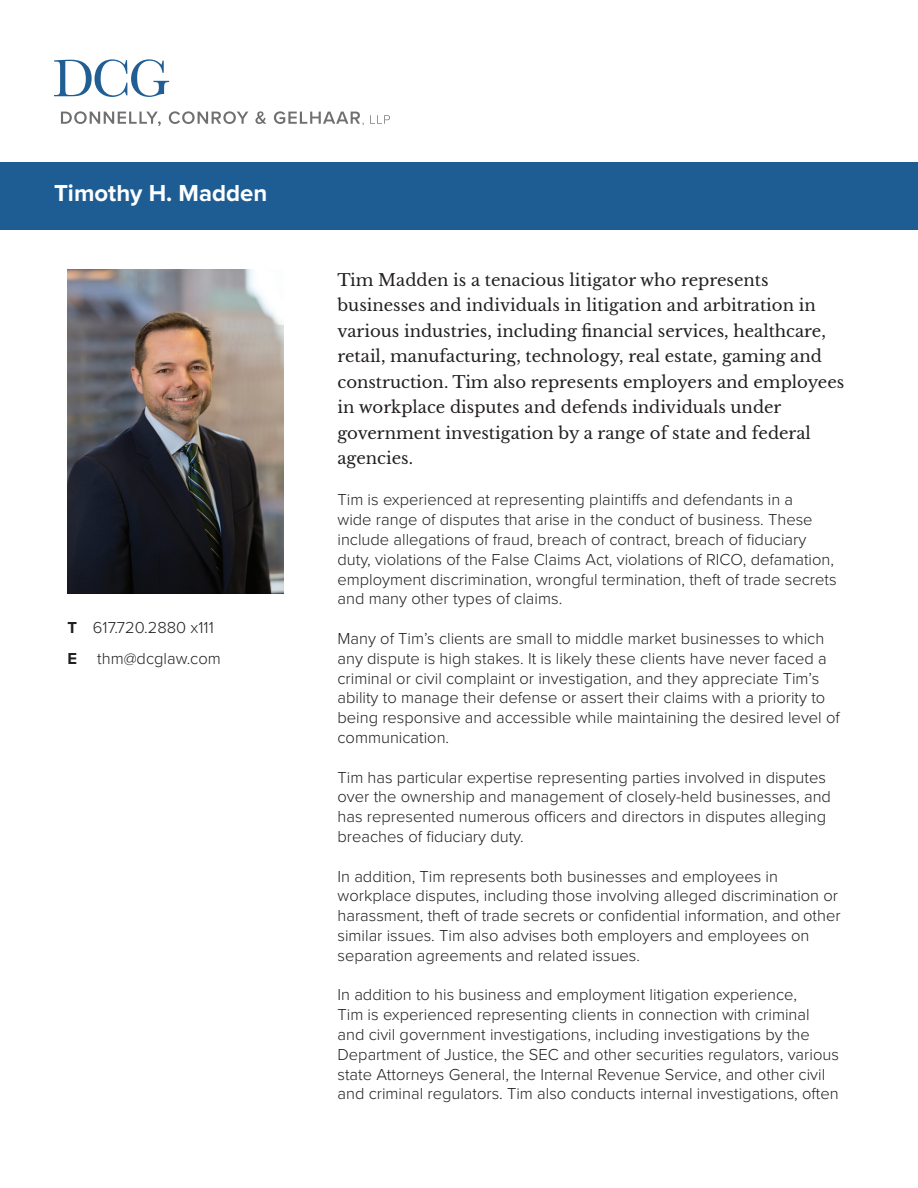
<style>
.page{position:relative;width:918px;height:1188px;background:#fff}
.page>*{position:absolute;margin:0;border:0;box-sizing:border-box;transform-origin:0 0}
.t1{font:700 24px "Proxima Nova";color:#fff}
.t2{font:300 16.5px/19.8px "Proxima Nova";color:#231f20}
.t3{font:16.5px/25.5px "Libre Baskerville";color:#231f20}
.s1{font-weight:700}
</style>
<div class="page">
<svg style="left:54px;top:59px;width:115px;height:38px"></svg>
<svg style="left:61px;top:111px;width:100px;height:15px"></svg>
<svg style="left:169px;top:111px;width:79px;height:13px"></svg>
<svg style="left:255px;top:111px;width:11px;height:13px"></svg>
<svg style="left:274px;top:111px;width:90px;height:14px"></svg>
<svg style="left:370px;top:115px;width:20px;height:9px"></svg>
<div style="left:0;top:162px;width:918px;height:68px;background:#1e5d93"></div>
<img style="left:68px;top:270px;width:216px;height:324px">
<h1 class="t1" style="left:54px;top:179px;width:215px">Timothy H. Madden</h1>
<p class="t2" style="left:67px;top:612px;width:155px;line-height:31.5px"><span class="s1">T</span> 617.720.2880 x111<br><span class="s1">E</span> thm@dcglaw.com</p>
<p class="t3" style="left:338px;top:267px;width:508px">Tim Madden is a tenacious litigator who represents businesses and individuals in litigation and arbitration in various industries, including financial services, healthcare, retail, manufacturing, technology, real estate, gaming and construction. Tim also represents employers and employees in workplace disputes and defends individuals under government investigation by a range of state and federal agencies.</p>
<p class="t2" style="left:338px;top:490px;width:501px">Tim is experienced at representing plaintiffs and defendants in a<br>wide range of disputes that arise in the conduct of business. These include allegations of fraud, breach of contract, breach of fiduciary duty, violations of the False Claims Act, violations of RICO, defamation, employment discrimination, wrongful termination, theft of trade secrets and many other types of claims.</p>
<p class="t2" style="left:338px;top:629px;width:504px">Many of Tim’s clients are small to middle market businesses to which any dispute is high stakes. It is likely these clients have never faced a criminal or civil complaint or investigation, and they appreciate Tim’s ability to manage their defense or assert their claims with a priority to being responsive and accessible while maintaining the desired level of communication.</p>
<p class="t2" style="left:338px;top:768px;width:495px">Tim has particular expertise representing parties involved in disputes over the ownership and management of closely-held businesses, and has represented numerous officers and directors in disputes alleging breaches of fiduciary duty.</p>
<p class="t2" style="left:338px;top:867px;width:505px">In addition, Tim represents both businesses and employees in workplace disputes, including those involving alleged discrimination or harassment, theft of trade secrets or confidential information, and other similar issues. Tim also advises both employers and employees on separation agreements and related issues.</p>
<p class="t2" style="left:338px;top:985px;width:503px">In addition to his business and employment litigation experience,<br>Tim is experienced representing clients in connection with criminal and civil government investigations, including investigations by the Department of Justice, the SEC and other securities regulators, various state Attorneys General, the Internal Revenue Service, and other civil and criminal regulators. Tim also conducts internal investigations, often</p>
</div>
